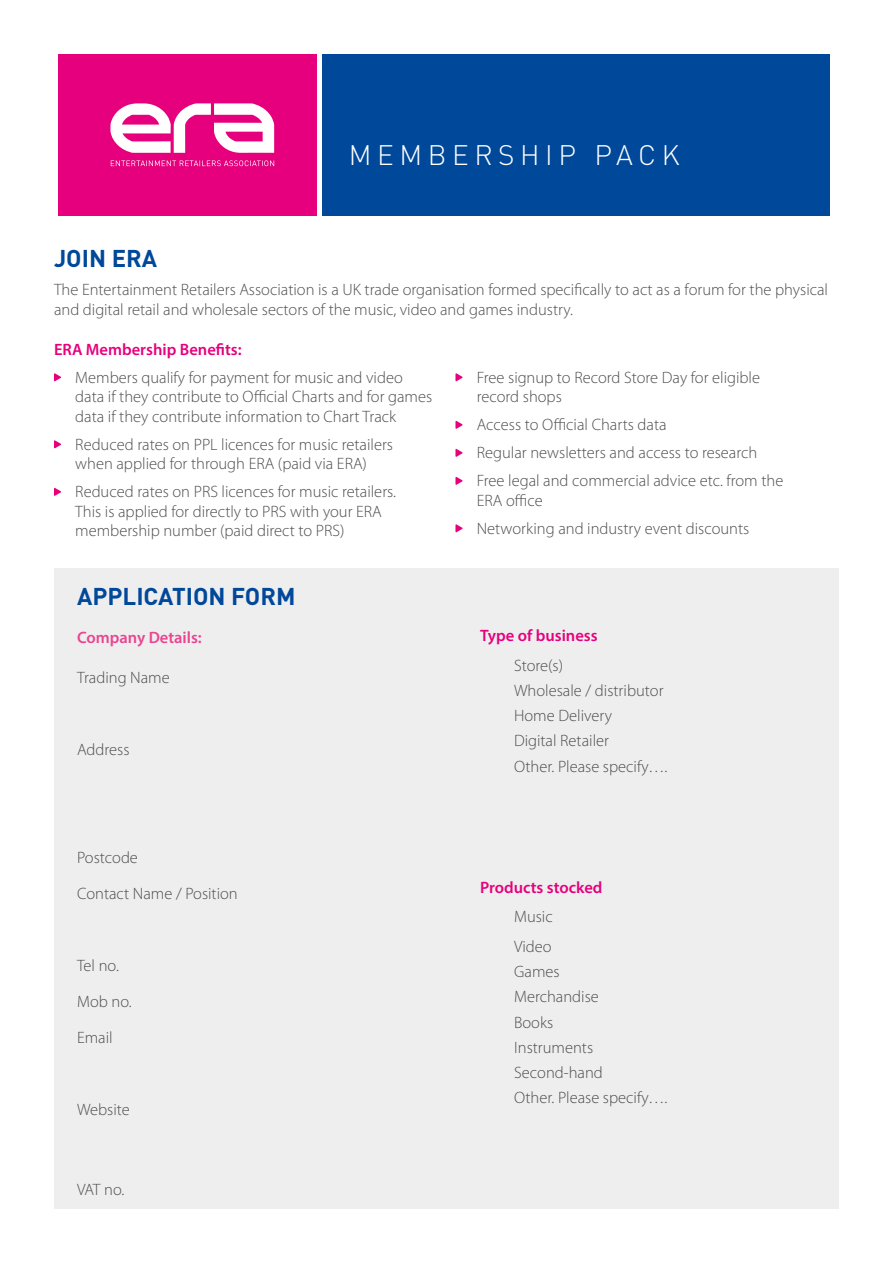
<style>
.page{position:relative;width:893px;height:1263px;background:#fff}
.page>*{position:absolute;margin:0;border:0;box-sizing:border-box;transform-origin:0 0}
.t1{font:300 27.9px "DIN";letter-spacing:.2em;color:#fff}
.t2{font:700 24px "DIN";color:#00489a}
.t3{font:300 16.5px/25.2px "Myriad Pro";color:#4d4d4c}
.t4{font:600 16.5px "Myriad Pro";color:#e6007d}
.t5{font:600 16.5px "Myriad Pro";color:#e94591}
</style>
<div class="page">
<div style="left:54px;top:568px;width:785px;height:641px;background:#eee"></div>
<svg style="left:54px;top:373px;width:7px;height:8px"></svg>
<svg style="left:54px;top:440px;width:7px;height:8px"></svg>
<svg style="left:54px;top:488px;width:7px;height:8px"></svg>
<svg style="left:455px;top:373px;width:8px;height:8px"></svg>
<svg style="left:455px;top:421px;width:8px;height:8px"></svg>
<svg style="left:455px;top:449px;width:8px;height:8px"></svg>
<svg style="left:455px;top:477px;width:8px;height:8px"></svg>
<svg style="left:455px;top:524px;width:8px;height:8px"></svg>
<div style="left:58px;top:54px;width:259px;height:162px;background:#e6007d"></div>
<svg style="left:110px;top:103px;width:164px;height:50px"></svg>
<svg style="left:111px;top:160px;width:163px;height:6px"></svg>
<div style="left:322px;top:54px;width:507px;height:162px;background:#00489a"></div>
<h1 class="t1" style="left:349px;top:138px;width:333px">MEMBERSHIP PACK</h1>
<h2 class="t2" style="left:54px;top:243px;width:105px">JOIN ERA</h2>
<p class="t3" style="left:54px;top:280px;width:776px;line-height:19.5px">The Entertainment Retailers Association is a UK trade organisation formed specifically to act as a forum for the physical and digital retail and wholesale sectors of the music, video and games industry.</p>
<p class="t4" style="left:54px;top:339px;width:189px">ERA Membership Benefits:</p>
<p class="t3" style="left:75px;top:367px;width:359px;line-height:19.5px">Members qualify for payment for music and video data if they contribute to Official Charts and for games data if they contribute information to Chart Track</p>
<p class="t3" style="left:75px;top:434px;width:319px;line-height:19.5px">Reduced rates on PPL licences for music retailers when applied for through ERA (paid via ERA)</p>
<p class="t3" style="left:75px;top:482px;width:322px;line-height:19.5px">Reduced rates on PRS licences for music retailers.<br>This is applied for directly to PRS with your ERA membership number (paid direct to PRS)</p>
<h2 class="t2" style="left:77px;top:581px;width:220px">APPLICATION FORM</h2>
<p class="t5" style="left:77px;top:627px;width:126px">Company Details:</p>
<p class="t3" style="left:77px;top:665px;width:94px">Trading Name</p>
<p class="t3" style="left:77px;top:737px;width:54px">Address</p>
<p class="t3" style="left:77px;top:840px;width:162px;line-height:36px">Postcode<br>Contact Name / Position</p>
<p class="t3" style="left:77px;top:948px;width:56px;line-height:36px">Tel no.<br>Mob no.<br>Email</p>
<p class="t3" style="left:77px;top:1097px;width:54px">Website</p>
<p class="t3" style="left:77px;top:1176px;width:49px">VAT no.</p>
<p class="t3" style="left:477px;top:367px;width:285px;line-height:19.5px">Free signup to Record Store Day for eligible record shops</p>
<p class="t3" style="left:477px;top:411px;width:308px;line-height:28px">Access to Official Charts data<br>Regular newsletters and access to research<br>Free legal and commercial advice etc. from the</p>
<p class="t3" style="left:477px;top:486px;width:274px;line-height:28px">ERA office<br>Networking and industry event discounts</p>
<p class="t4" style="left:480px;top:625px;width:119px">Type of business</p>
<p class="t3" style="left:514px;top:652px;width:155px">Store(s)<br>Wholesale / distributor<br>Home Delivery<br>Digital Retailer<br>Other. Please specify….</p>
<p class="t4" style="left:480px;top:877px;width:124px">Products stocked</p>
<p class="t3" style="left:514px;top:902px;width:40px;line-height:29.5px">Music<br>Video</p>
<p class="t3" style="left:514px;top:959px;width:155px">Games<br>Merchandise<br>Books<br>Instruments<br>Second-hand<br>Other. Please specify….</p>
</div>
